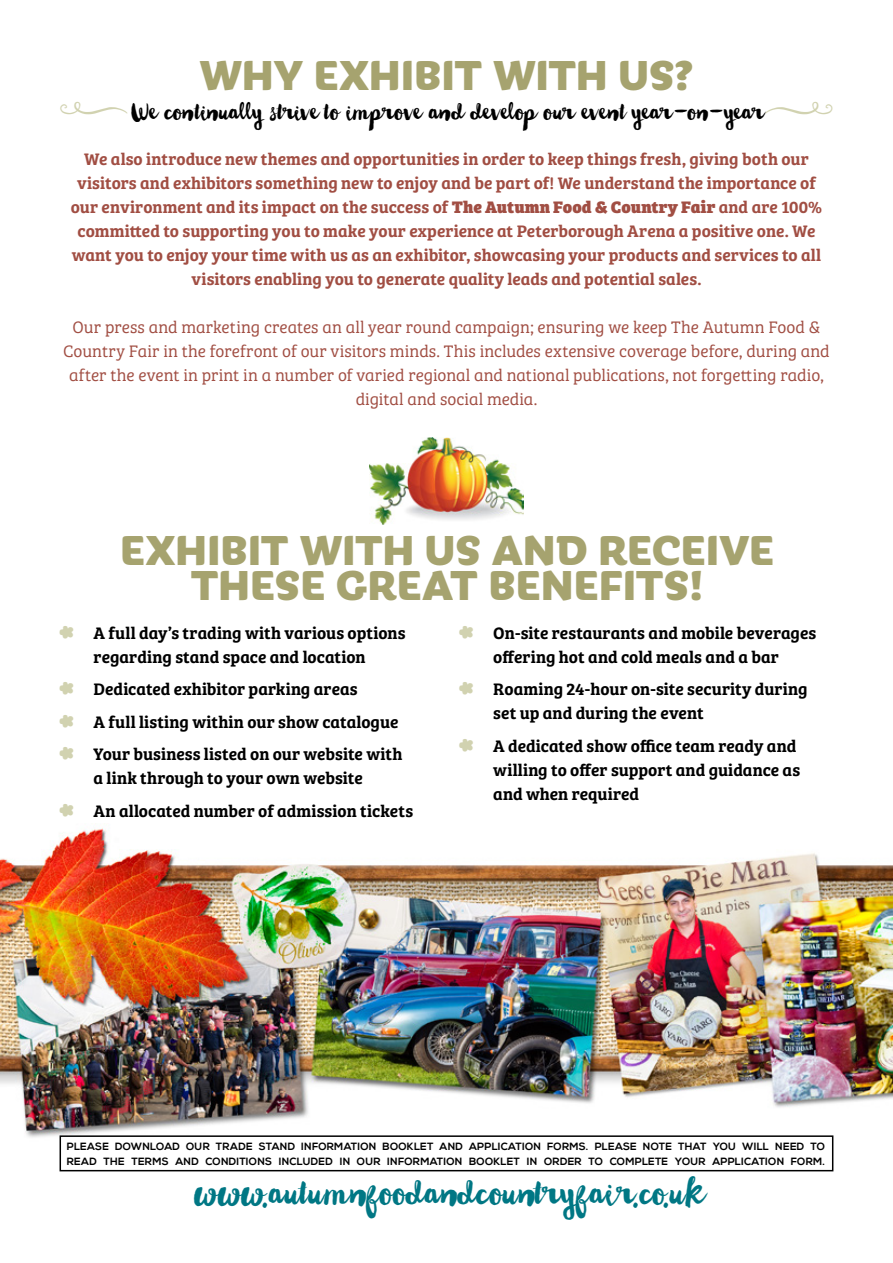
<style>
.page{position:relative;width:893px;height:1263px;background:#fff}
.page>*{position:absolute;margin:0;border:0;box-sizing:border-box;transform-origin:0 0}
.t1{font:800 45px/35.2px "Iskra";color:#a6a36f;text-align:center}
.t2{font:44.55px "Wanderlust Letters Extras";color:#d1d2b0}
.t3{font:42px "Wanderlust Letters";letter-spacing:.01em;color:#007784}
.t4{font:28.5px "Wanderlust Letters";color:#000}
.t5{font:600 17.25px/24px "Bree Serif";color:#a14e43;text-align:center}
.t6{font:600 17.25px/24px "Bree Serif";color:#000;text-align:center}
.t7{font:300 17.25px/24px "Bree Serif";color:#a14e43;text-align:center}
.t8{font:700 10.5px/15px "Nexa";letter-spacing:.02em;color:#000}
.s1{font-weight:800}
.s2{color:#d1d2b0}
</style>
<div class="page">
<img style="left:0;top:828px;width:893px;height:344px">
<img style="left:370px;top:437px;width:153px;height:88px">
<div style="left:60px;top:1135px;width:773px;height:36px;border:2px solid #000"></div>
<h1 class="t1" style="left:199px;top:54px;width:496px">WHY EXHIBIT WITH US?</h1>
<h3 class="t4" style="left:131px;top:93px;width:633px">We continually strive to improve and develop our event year -on-year</h3>
<p class="t5" style="left:71px;top:146px;width:753px">We also introduce new themes and opportunities in order to keep things fresh, giving both our visitors and exhibitors something new to enjoy and be part of! We understand the importance of our environment and its impact on the success of <span class="s1">The Autumn Food &amp; Country Fair</span> and are 100% committed to supporting you to make your experience at Peterborough Arena a positive one. We want you to enjoy your time with us as an exhibitor, showcasing your products and services to all visitors enabling you to generate quality leads and potential sales.</p>
<p class="t7" style="left:63px;top:314px;width:768px">Our press and marketing creates an all year round campaign; ensuring we keep The Autumn Food &amp; Country Fair in the forefront of our visitors minds. This includes extensive coverage before, during and after the event in print in a number of varied regional and national publications, not forgetting radio, digital and social media.</p>
<h2 class="t2" style="left:61px;top:91px;width:73px">{</h2>
<h1 class="t1" style="left:121px;top:529px;width:655px">EXHIBIT WITH US AND RECEIVE<br>THESE GREAT BENEFITS!</h1>
<p class="t6" style="left:459px;top:620px;width:359px"><span class="s2">❑</span> On-site restaurants and mobile beverages offering hot and cold meals and a bar</p>
<p class="t6" style="left:493px;top:676px;width:316px;text-align:left;text-indent:-34px"><span class="s2">❑</span> Roaming 24-hour on-site security during set up and during the event</p>
<p class="t6" style="left:493px;top:733px;width:308px;text-align:left;text-indent:-34px"><span class="s2">❑</span> A dedicated show office team ready and willing to offer support and guidance as and when required</p>
<p class="t6" style="left:60px;top:620px;width:348px"><span class="s2">❑</span> A full day’s trading with various options regarding stand space and location</p>
<p class="t6" style="left:60px;top:676px;width:300px"><span class="s2">❑</span> Dedicated exhibitor parking areas</p>
<p class="t6" style="left:60px;top:709px;width:340px"><span class="s2">❑</span> A full listing within our show catalogue</p>
<p class="t6" style="left:60px;top:741px;width:344px"><span class="s2">❑</span> Your business listed on our website with a link through to your own website</p>
<p class="t6" style="left:60px;top:798px;width:355px"><span class="s2">❑</span> An allocated number of admission tickets</p>
<p class="t8" style="left:67px;top:1139px;width:760px">PLEASE DOWNLOAD OUR TRADE STAND INFORMATION BOOKLET AND APPLICATION FORMS. PLEASE NOTE THAT YOU WILL NEED TO<br>READ THE TERMS AND CONDITIONS INCLUDED IN OUR INFORMATION BOOKLET IN ORDER TO COMPLETE YOUR APPLICATION FORM.</p>
<h3 class="t3" style="left:192px;top:1166px;width:511px">www.autumnfoodandcountryfair.co.uk</h3>
</div>
